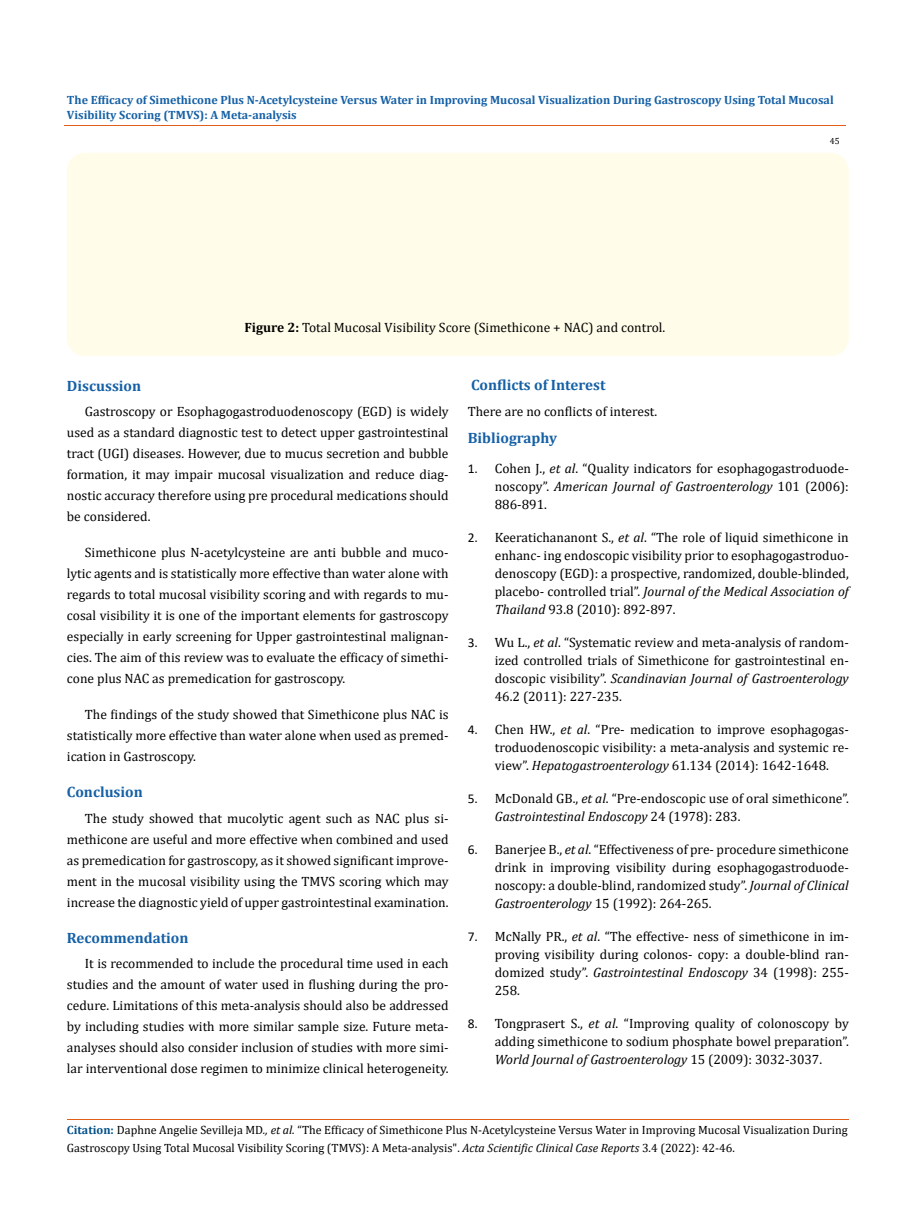
<style>
.page{position:relative;width:917px;height:1224px;background:#fff}
.page>*{position:absolute;margin:0;border:0;box-sizing:border-box;transform-origin:0 0}
.t1{font:700 15px "Cambria";color:#1560a6}
.t2{font:13.5px/21px "Cambria";color:#000;text-align:justify}
.t3{font:12px/18px "Cambria";color:#000}
.t4{font:700 12px/15px "Cambria";color:#1560a6}
.t5{font:9px "Cambria";color:#000}
.s1{font-weight:700}
.s2{font-family:"Calibri"}
.s3{font-style:italic}
.s4{font-weight:700;color:#035089}
</style>
<div class="page">
<div style="left:67px;top:153px;width:781px;height:203px;background:#fffde9;border-radius:18px"></div>
<hr style="left:64px;top:126px;width:781px;height:1px;background:#e05d1a">
<hr style="left:67px;top:1119px;width:781px;height:1px;background:#e05d1a">
<p class="t4" style="left:67px;top:92px;width:768px">The Efficacy of Simethicone Plus N-Acetylcysteine Versus Water in Improving Mucosal Visualization During Gastroscopy Using Total Mucosal<br>Visibility Scoring (TMVS): A Meta-analysis</p>
<p class="t2" style="left:244px;top:316px;width:422px"><span class="s1">Figure 2:</span> Total Mucosal Visibility Score (Simethicone + NAC) and control.</p>
<p class="t5" style="left:829px;top:136px;width:11px">45</p>
<p class="t1" style="left:67px;top:375px;width:76px">Discussion</p>
<p class="t2" style="left:67px;top:401px;width:383px;text-indent:18px">Gastroscopy or Esophagogastroduodenoscopy (EGD) is widely used as a standard diagnostic test to detect upper gastrointestinal tract (UGI) diseases. However, due to mucus secretion and bubble formation, it may impair mucosal visualization and reduce diag&shy;nostic accuracy therefore using pre procedural medications should be considered.</p>
<p class="t2" style="left:67px;top:542px;width:383px;text-indent:18px">Simethicone plus N-acetylcysteine are anti bubble and muco&shy;lytic agents and is statistically more effective than water alone with regards to total mucosal visibility scoring and with regards to mu&shy;cosal visibility it is one of the important elements for gastroscopy especially in early screening for Upper gastrointestinal malignan&shy;cies. The aim of this review was to evaluate the efficacy of simethi&shy;cone plus NAC as premedication for gastroscopy.</p>
<p class="t2" style="left:67px;top:704px;width:383px;text-indent:18px">The findings of the study showed that Simethicone plus NAC is statistically more effective than water alone when used as premed&shy;ication in Gastroscopy.</p>
<p class="t1" style="left:67px;top:782px;width:77px">Conclusion</p>
<p class="t2" style="left:67px;top:808px;width:383px;text-indent:18px">The study showed that mucolytic agent such as NAC plus si&shy;methicone are useful and more effective when combined and used as premedication for gastroscopy, as it showed significant improve&shy;ment in the mucosal visibility using the TMVS scoring which may increase the diagnostic yield of upper gastrointestinal examination.</p>
<p class="t1" style="left:67px;top:927px;width:123px">Recommendation</p>
<p class="t2" style="left:67px;top:953px;width:383px;text-indent:18px">It is recommended to include the procedural time used in each studies and the amount of water used in flushing during the pro&shy;cedure. Limitations of this meta-analysis should also be addressed by including studies with more similar sample size. Future meta&shy;analyses should also consider inclusion of studies with more simi&shy;lar interventional dose regimen to minimize clinical heterogeneity.</p>
<p class="t1" style="left:471px;top:375px;width:136px">Conflicts of Interest</p>
<p class="t2" style="left:468px;top:401px;width:191px">There are no conflicts of interest.</p>
<p class="t1" style="left:468px;top:428px;width:91px">Bibliography</p>
<p class="t2" style="left:495px;top:459px;width:355px;line-height:18px;text-indent:-27px"><span class="s2">1.</span> Cohen J., <span class="s3">et al</span>. “Quality indicators for esophagogastroduode&shy;noscopy”. <span class="s3">American Journal of Gastroenterology</span> 101 (2006):<br>886-891.</p>
<p class="t2" style="left:495px;top:528px;width:355px;line-height:18px;text-indent:-27px"><span class="s2">2.</span> Keeratichananont S., <span class="s3">et al</span>. “The role of liquid simethicone in enhanc- ing endoscopic visibility prior to esophagogastroduo&shy;denoscopy (EGD): a prospective, randomized, double-blinded, placebo- controlled trial”. <span class="s3">Journal of the Medical Association of Thailand</span> 93.8 (2010): 892-897.</p>
<p class="t2" style="left:495px;top:633px;width:355px;line-height:18px;text-indent:-27px"><span class="s2">3.</span> Wu L., <span class="s3">et al</span>. “Systematic review and meta-analysis of random&shy;ized controlled trials of Simethicone for gastrointestinal en&shy;doscopic visibility”. <span class="s3">Scandinavian Journal of Gastroenterology </span>46.2 (2011): 227-235.</p>
<p class="t2" style="left:495px;top:720px;width:355px;line-height:18px;text-indent:-27px"><span class="s2">4.</span> Chen HW., <span class="s3">et al</span>. “Pre- medication to improve esophagogas&shy;troduodenoscopic visibility: a meta-analysis and systemic re&shy;view”. <span class="s3">Hepatogastroenterology</span> 61.134 (2014): 1642-1648.</p>
<p class="t2" style="left:495px;top:789px;width:355px;line-height:18px;text-indent:-27px"><span class="s2">5.</span> McDonald GB., <span class="s3">et al</span>. “Pre-endoscopic use of oral simethicone”.<br><span class="s3">Gastrointestinal Endoscopy</span> 24 (1978): 283.</p>
<p class="t2" style="left:495px;top:840px;width:355px;line-height:18px;text-indent:-27px"><span class="s2">6.</span> Banerjee B., <span class="s3">et al</span>. “Effectiveness of pre- procedure simethicone drink in improving visibility during esophagogastroduode&shy;noscopy: a double-blind, randomized study”. <span class="s3">Journal of Clinical Gastroenterology</span> 15 (1992): 264-265.</p>
<p class="t2" style="left:495px;top:927px;width:355px;line-height:18px;text-indent:-27px"><span class="s2">7.</span> McNally PR., <span class="s3">et al</span>. “The effective- ness of simethicone in im&shy;proving visibility during colonos- copy: a double-blind ran&shy;domized study”. <span class="s3">Gastrointestinal Endoscopy</span> 34 (1998): 255- 258.</p>
<p class="t2" style="left:495px;top:1014px;width:355px;line-height:18px;text-indent:-27px"><span class="s2">8.</span> Tongprasert S., <span class="s3">et al</span>. “Improving quality of colonoscopy by adding simethicone to sodium phosphate bowel preparation”.<br><span class="s3">World Journal of Gastroenterology</span> 15 (2009): 3032-3037.</p>
<p class="t3" style="left:67px;top:1121px;width:782px"><span class="s4">Citation:</span> Daphne Angelie Sevilleja MD<span class="s3">., et al.</span> “The Efficacy of Simethicone Plus N-Acetylcysteine Versus Water in Improving Mucosal Visualization During<br>Gastroscopy Using Total Mucosal Visibility Scoring (TMVS): A Meta-analysis". <span class="s3">Acta Scientific Clinical Case Reports</span> 3.4 (2022): 42-46.</p>
</div>
